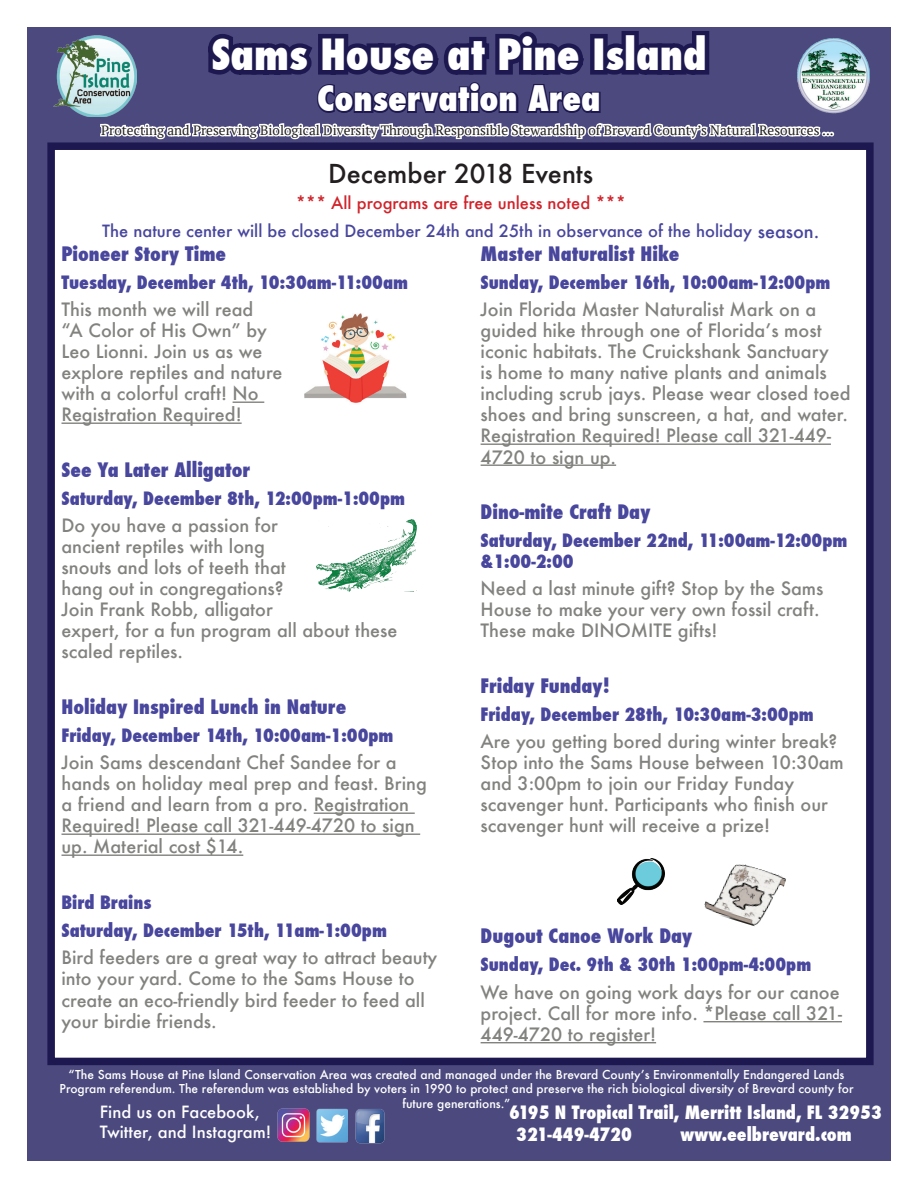
<style>
.page{position:relative;width:918px;height:1188px;background:#fff}
.page>*{position:absolute;margin:0;border:0;box-sizing:border-box;transform-origin:0 0}
.t1{font:800 condensed 42px "Futura";color:#fff}
.t2{font:800 condensed 34.5px "Futura";color:#fff}
.t3{font:500 25.5px "Futura";color:#231f20}
.t4{font:800 condensed 19.5px "Futura";color:#48469d}
.t5{font:500 18px/21px "Futura";color:#82837f}
.t6{font:800 condensed 18px/21px "Futura";color:#48469d}
.t7{font:800 condensed 18px/21.6px "Futura";color:#fff}
.t8{font:500 16.5px/28.3px "Futura";color:#48469d;text-align:center}
.t9{font:500 16.5px/19.8px "Futura";color:#fff}
.t10{font:13.5px "PT Serif";color:#231f20}
.t11{font:500 12px/14.4px "Futura";color:#fff;text-align:center}
.s1{color:#d1232a}
.s2{font-size:18px}
</style>
<div class="page">
<div style="left:27px;top:27px;width:864px;height:1134px;background:#4b497e"></div>
<div style="left:47px;top:142px;width:827px;height:923px;background:#fff;border:8px solid #1d184f"></div>
<hr style="left:481px;top:444px;width:350px;height:1px;background:#82837f">
<hr style="left:481px;top:465px;width:135px;height:1px;background:#82837f">
<hr style="left:703px;top:1021px;width:139px;height:1px;background:#82837f">
<hr style="left:481px;top:1042px;width:175px;height:1px;background:#82837f">
<img style="left:837px;top:38px;width:35px;height:76px">
<svg style="left:98px;top:27px;width:739px;height:124px"></svg>
<img style="left:53px;top:35px;width:84px;height:82px">
<hr style="left:233px;top:402px;width:31px;height:1px;background:#82837f">
<hr style="left:62px;top:423px;width:180px;height:1px;background:#82837f">
<hr style="left:314px;top:813px;width:101px;height:1px;background:#82837f">
<hr style="left:62px;top:834px;width:358px;height:1px;background:#82837f">
<hr style="left:62px;top:855px;width:181px;height:1px;background:#82837f">
<img style="left:316px;top:1108px;width:31px;height:34px">
<img style="left:277px;top:1108px;width:33px;height:34px">
<img style="left:353px;top:1106px;width:33px;height:40px">
<img style="left:305px;top:313px;width:102px;height:90px">
<img style="left:316px;top:520px;width:100px;height:71px">
<img style="left:704px;top:864px;width:82px;height:63px">
<img style="left:617px;top:859px;width:48px;height:45px">
<h1 class="t1" style="left:211px;top:26px;width:497px">Sams House at Pine Island</h1>
<h2 class="t2" style="left:317px;top:75px;width:285px">Conservation Area</h2>
<p class="t10" style="left:101px;top:121px;width:734px">Protecting and Preserving Biological Diversity Through Responsible Stewardship of Brevard County’s Natural Resources ...</p>
<h3 class="t3" style="left:328px;top:156px;width:266px">December 2018 Events</h3>
<p class="t8" style="left:102px;top:189px;width:719px"><span class="s1">*** All programs are free unless noted ***<br></span>The nature center will be closed December 24th and 25th in observance of the holiday <span class="s2">season.</span></p>
<p class="t4" style="left:62px;top:240px;width:166px">Pioneer Story Time</p>
<p class="t6" style="left:61px;top:272px;width:348px">Tuesday, December 4th, 10:30am-11:00am</p>
<p class="t5" style="left:61px;top:299px;width:223px">This month we will read<br>“A Color of His Own” by<br>Leo Lionni. Join us as we explore reptiles and nature with a colorful craft! No<br>Registration Required!</p>
<p class="t4" style="left:62px;top:456px;width:190px">See Ya Later Alligator</p>
<p class="t6" style="left:62px;top:488px;width:345px">Saturday, December 8th, 12:00pm-1:00pm</p>
<p class="t5" style="left:62px;top:515px;width:337px">Do you have a passion for<br>ancient reptiles with long<br>snouts and lots of teeth that<br>hang out in congregations?<br>Join Frank Robb, alligator<br>expert, for a fun program all about these scaled reptiles.</p>
<p class="t4" style="left:62px;top:693px;width:286px">Holiday Inspired Lunch in Nature</p>
<p class="t6" style="left:62px;top:725px;width:334px">Friday, December 14th, 10:00am-1:00pm</p>
<p class="t5" style="left:62px;top:752px;width:367px">Join Sams descendant Chef Sandee for a hands on holiday meal prep and feast. Bring a friend and learn from a pro. Registration Required! Please call 321-449-4720 to sign up. Material cost $14.</p>
<p class="t6" style="left:62px;top:889px;width:327px;line-height:27.8px">Bird Brains<br>Saturday, December 15th, 11am-1:00pm</p>
<p class="t5" style="left:62px;top:947px;width:377px">Bird feeders are a great way to attract beauty into your yard. Come to the Sams House to create an eco-friendly bird feeder to feed all your birdie friends.</p>
<p class="t11" style="left:60px;top:1067px;width:795px">“The Sams House at Pine Island Conservation Area was created and managed under the Brevard County’s Environmentally Endangered Lands<br>Program referendum. The referendum was established by voters in 1990 to protect and preserve the rich biological diversity of Brevard county for future generations.”</p>
<p class="t4" style="left:481px;top:240px;width:200px">Master Naturalist Hike</p>
<p class="t6" style="left:481px;top:272px;width:351px">Sunday, December 16th, 10:00am-12:00pm</p>
<p class="t5" style="left:481px;top:299px;width:371px">Join Florida Master Naturalist Mark on a guided hike through one of Florida’s most iconic habitats. The Cruickshank Sanctuary<br>is home to many native plants and animals including scrub jays. Please wear closed toed shoes and bring sunscreen, a hat, and water.<br>Registration Required! Please call 321-449- 4720 to sign up.</p>
<p class="t4" style="left:481px;top:498px;width:171px">Dino-mite Craft Day</p>
<p class="t6" style="left:481px;top:530px;width:368px">Saturday, December 22nd, 11:00am-12:00pm &amp;1:00-2:00</p>
<p class="t5" style="left:481px;top:578px;width:344px">Need a last minute gift? Stop by the Sams<br>House to make your very own fossil craft.<br>These make DINOMITE gifts!</p>
<p class="t4" style="left:481px;top:672px;width:131px">Friday Funday!</p>
<p class="t6" style="left:481px;top:704px;width:335px">Friday, December 28th, 10:30am-3:00pm</p>
<p class="t5" style="left:481px;top:731px;width:365px">Are you getting bored during winter break?<br>Stop into the Sams House between 10:30am and 3:00pm to join our Friday Funday scavenger hunt. Participants who finish our scavenger hunt will receive a prize!</p>
<p class="t4" style="left:481px;top:923px;width:213px">Dugout Canoe Work Day</p>
<p class="t6" style="left:481px;top:954px;width:332px">Sunday, Dec. 9th &amp; 30th 1:00pm-4:00pm</p>
<p class="t5" style="left:481px;top:982px;width:363px">We have on going work days for our canoe project. Call for more info. *Please call 321-<br>449-4720 to register!</p>
<p class="t7" style="left:516px;top:1102px;width:367px;text-indent:-7px">6195 N Tropical Trail, Merritt Island, FL 32953<br>321-449-4720</p>
<p class="t9" style="left:100px;top:1101px;width:173px">Find us on Facebook,<br>Twitter, and Instagram!</p>
<p class="t7" style="left:681px;top:1123px;width:173px">www.eelbrevard.com</p>
</div>
